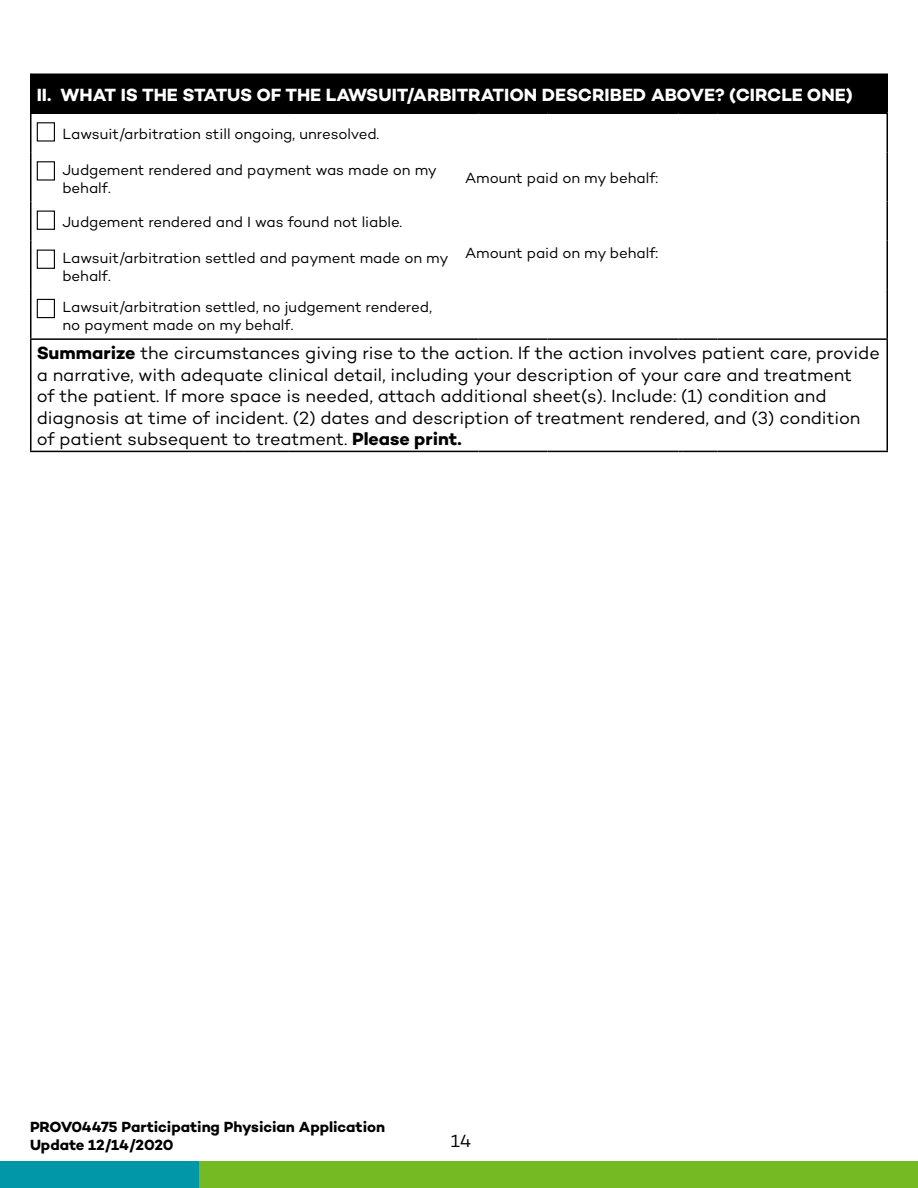
<style>
.page{position:relative;width:918px;height:1188px;background:#fff}
.page>*{position:absolute;margin:0;border:0;box-sizing:border-box;transform-origin:0 0}
.t1{font:18px/21.6px "Campton";letter-spacing:-.005em;color:#000}
.t2{font:700 18px "Campton";color:#fff}
.t3{font:15px/18px "Campton";letter-spacing:-.005em;color:#000}
.t4{font:700 15px/18px "Campton";letter-spacing:-.005em;color:#000}
.s1{font-weight:700}
</style>
<div class="page">
<div style="left:31px;top:74px;width:856px;height:39px;background:#000"></div>
<hr style="left:30px;top:74px;width:215px;height:1px;background:#000">
<hr style="left:30px;top:75px;width:2px;height:37px;background:#000">
<hr style="left:750px;top:74px;width:138px;height:1px;background:#000">
<hr style="left:886px;top:75px;width:2px;height:37px;background:#000">
<hr style="left:30px;top:340px;width:2px;height:111px;background:#000">
<hr style="left:886px;top:340px;width:2px;height:111px;background:#000">
<hr style="left:30px;top:451px;width:215px;height:1px;background:#000">
<hr style="left:245px;top:451px;width:44px;height:1px;background:#000">
<hr style="left:289px;top:451px;width:170px;height:1px;background:#000">
<svg style="left:459px;top:451px;width:19px;height:1px"></svg>
<hr style="left:478px;top:451px;width:70px;height:1px;background:#000">
<hr style="left:548px;top:451px;width:130px;height:1px;background:#000">
<hr style="left:683px;top:451px;width:34px;height:1px;background:#000">
<hr style="left:717px;top:451px;width:33px;height:1px;background:#000">
<hr style="left:750px;top:451px;width:138px;height:1px;background:#000">
<hr style="left:30px;top:112px;width:215px;height:2px;background:#000">
<hr style="left:30px;top:114px;width:2px;height:38px;background:#000">
<hr style="left:245px;top:112px;width:44px;height:2px;background:#000">
<hr style="left:289px;top:112px;width:170px;height:2px;background:#000">
<svg style="left:459px;top:113px;width:19px;height:1px"></svg>
<hr style="left:478px;top:112px;width:70px;height:2px;background:#000">
<hr style="left:548px;top:112px;width:130px;height:2px;background:#000">
<hr style="left:683px;top:112px;width:34px;height:2px;background:#000">
<hr style="left:717px;top:112px;width:33px;height:2px;background:#000">
<hr style="left:750px;top:112px;width:138px;height:2px;background:#000">
<hr style="left:886px;top:114px;width:2px;height:38px;background:#000">
<hr style="left:30px;top:152px;width:2px;height:50px;background:#000">
<hr style="left:886px;top:152px;width:2px;height:50px;background:#000">
<hr style="left:30px;top:202px;width:2px;height:39px;background:#000">
<hr style="left:886px;top:202px;width:2px;height:39px;background:#000">
<hr style="left:30px;top:241px;width:2px;height:49px;background:#000">
<hr style="left:886px;top:241px;width:2px;height:49px;background:#000">
<hr style="left:30px;top:290px;width:2px;height:48px;background:#000">
<hr style="left:886px;top:290px;width:2px;height:48px;background:#000">
<hr style="left:30px;top:338px;width:215px;height:2px;background:#000">
<hr style="left:245px;top:338px;width:44px;height:2px;background:#000">
<hr style="left:289px;top:338px;width:170px;height:2px;background:#000">
<svg style="left:459px;top:338px;width:19px;height:2px"></svg>
<hr style="left:478px;top:338px;width:70px;height:2px;background:#000">
<hr style="left:548px;top:338px;width:130px;height:2px;background:#000">
<hr style="left:683px;top:338px;width:34px;height:2px;background:#000">
<hr style="left:717px;top:338px;width:33px;height:2px;background:#000">
<hr style="left:750px;top:338px;width:138px;height:2px;background:#000">
<div style="left:37px;top:122px;width:18px;height:20px;border:1px solid #000"></div>
<svg style="left:36px;top:161px;width:19px;height:158px"></svg>
<div style="left:198px;top:1161px;width:720px;height:27px;background:#74bb23"></div>
<div style="left:0;top:1161px;width:198px;height:27px;background:#0098a9"></div>
<h4 class="t2" style="left:37px;top:83px;width:818px">II. WHAT IS THE STATUS OF THE LAWSUIT/ARBITRATION DESCRIBED ABOVE? (CIRCLE ONE)</h4>
<p class="t3" style="left:62px;top:124px;width:318px">Lawsuit/arbitration still ongoing, unresolved.</p>
<p class="t3" style="left:62px;top:160px;width:376px">Judgement rendered and payment was made on my</p>
<p class="t3" style="left:465px;top:168px;width:195px">Amount paid on my behalf:</p>
<p class="t3" style="left:62px;top:178px;width:50px">behalf.</p>
<p class="t3" style="left:62px;top:212px;width:341px">Judgement rendered and I was found not liable.</p>
<p class="t3" style="left:465px;top:244px;width:195px">Amount paid on my behalf:</p>
<p class="t3" style="left:62px;top:248px;width:387px">Lawsuit/arbitration settled and payment made on my behalf.</p>
<p class="t3" style="left:62px;top:298px;width:371px">Lawsuit/arbitration settled, no judgement rendered, no payment made on my behalf.</p>
<p class="t1" style="left:37px;top:342px;width:845px"><span class="s1">Summarize</span> the circumstances giving rise to the action. If the action involves patient care, provide a narrative, with adequate clinical detail, including your description of your care and treatment<br>of the patient. If more space is needed, attach additional sheet(s). Include: (1) condition and diagnosis at time of incident. (2) dates and description of treatment rendered, and (3) condition of patient subsequent to treatment. <span class="s1">Please print.</span></p>
<p class="t4" style="left:30px;top:1118px;width:357px">PROV04475 Participating Physician Application<br>Update 12/14/2020</p>
<p class="t1" style="left:451px;top:1130px;width:22px">14</p>
</div>
